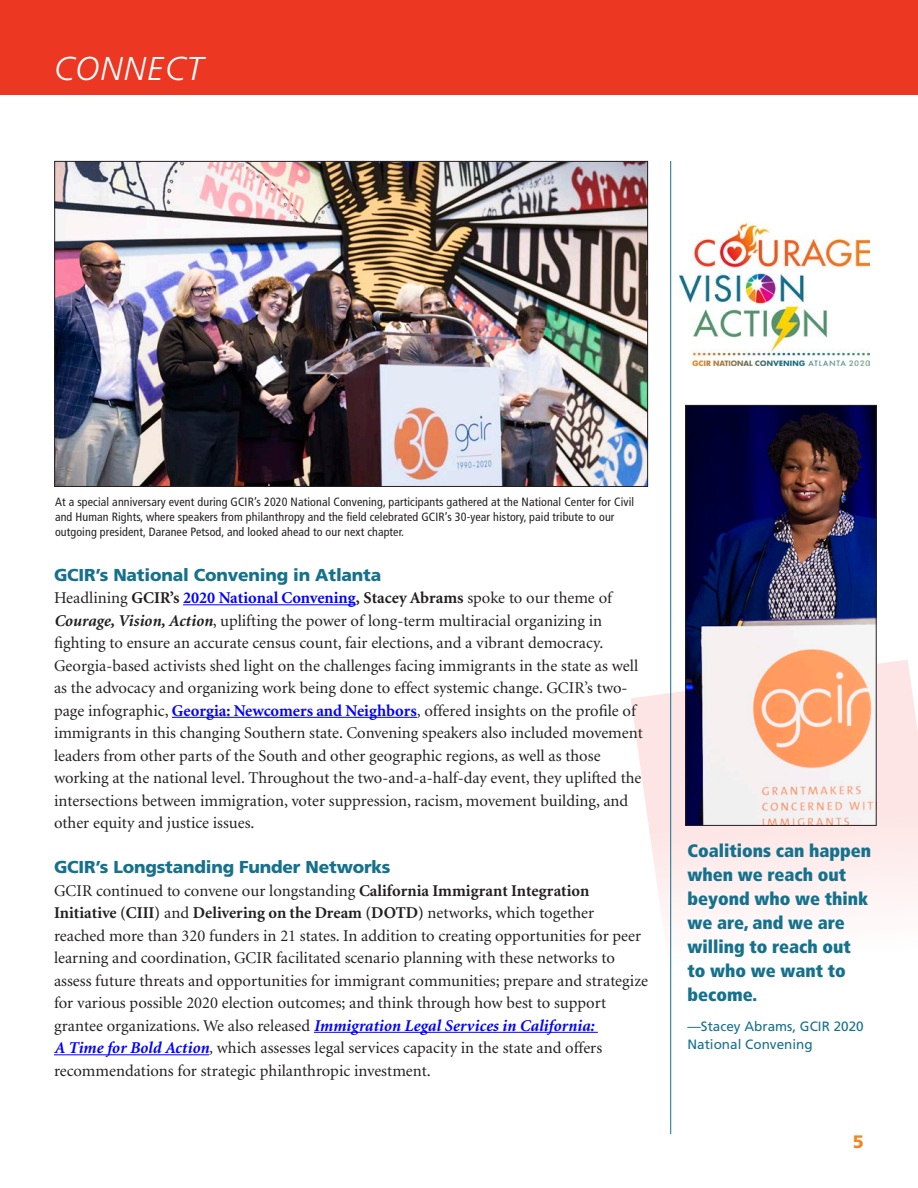
<style>
.page{position:relative;width:918px;height:1188px;background:#fff}
.page>*{position:absolute;margin:0;border:0;box-sizing:border-box;transform-origin:0 0}
.t1{font:italic 300 33px "Frutiger";letter-spacing:.04em;color:#fff}
.List_Paragraph{font:900 condensed 18px/24px "Frutiger";color:#15718c}
.t2{font:900 18px "Frutiger";color:#f58420}
.Paragraph_Style_1{font:900 17.25px "Frutiger";letter-spacing:-.01em;color:#15718c}
.Paragraph_Style_1-2{font:16.5px/22.5px "Minion";color:#231f20}
.t3{font:13.5px/18px "Frutiger";color:#15718c}
.t4{font:condensed 12px/15px "Frutiger";letter-spacing:.01em;color:#231f20}
.s1{font-weight:700}
.s2{font-weight:700;color:#00f}
.s3{font-weight:700;font-style:italic}
.s4{font-style:italic}
.s5{font-weight:700;font-style:italic;color:#00f}
</style>
<div class="page">
<svg style="left:631px;top:660px;width:287px;height:332px"></svg>
<hr style="left:183px;top:604px;width:173px;height:1px;background:#00f">
<hr style="left:172px;top:717px;width:245px;height:1px;background:#00f">
<hr style="left:314px;top:1032px;width:284px;height:1px;background:#00f">
<hr style="left:54px;top:1054px;width:155px;height:1px;background:#00f">
<img style="left:56px;top:163px;width:590px;height:322px">
<img style="left:679px;top:222px;width:191px;height:144px">
<div style="left:0;top:0;width:918px;height:95px;background:#ec3723"></div>
<hr style="left:670px;top:161px;width:1px;height:973px;background:#15718c">
<img style="left:687px;top:407px;width:188px;height:417px">
<div style="left:685px;top:405px;width:192px;height:421px;border:1px solid #231f20"></div>
<p class="t1" style="left:54px;top:50px;width:151px">CONNECT</p>
<p class="t4" style="left:55px;top:494px;width:581px">At a special anniversary event during GCIR’s 2020 National Convening, participants gathered at the National Center for Civil and Human Rights, where speakers from philanthropy and the field celebrated GCIR’s 30-year history, paid tribute to our outgoing president, Daranee Petsod, and looked ahead to our next chapter.</p>
<p class="Paragraph_Style_1" style="left:54px;top:564px;width:329px">GCIR’s National Convening in Atlanta</p>
<p class="Paragraph_Style_1-2" style="left:54px;top:587px;width:590px">Headlining <span class="s1">GCIR’s</span> <span class="s2">2020 National Convening</span><span class="s1">, Stacey Abrams</span> spoke to our theme of <span class="s3">Courage, Vision, Action</span>, uplifting the power of long-term multiracial organizing in fighting to ensure an accurate census count, fair elections, and a vibrant democracy.<br>Georgia-based activists shed light on the challenges facing immigrants in the state as well as the advocacy and organizing work being done to effect systemic change. GCIR’s two&shy;page infographic, <span class="s2">Georgia: Newcomers and Neighbors</span><span class="s4">,</span> offered insights on the profile of immigrants in this changing Southern state. Convening speakers also included movement leaders from other parts of the South and other geographic regions, as well as those working at the national level. Throughout the two-and-a-half-day event, they uplifted the intersections between immigration, voter suppression, racism, movement building, and other equity and justice issues.</p>
<p class="Paragraph_Style_1" style="left:54px;top:857px;width:338px">GCIR’s Longstanding Funder Networks</p>
<p class="Paragraph_Style_1-2" style="left:54px;top:880px;width:595px">GCIR continued to convene our longstanding <span class="s1">California Immigrant Integration Initiative (CIII)</span> and <span class="s1">Delivering on the Dream (DOTD)</span> networks, which together reached more than 320 funders in 21 states. In addition to creating opportunities for peer learning and coordination, GCIR facilitated scenario planning with these networks to assess future threats and opportunities for immigrant communities; prepare and strategize for various possible 2020 election outcomes; and think through how best to support grantee organizations. We also released <span class="s5">Immigration Legal Services in California:<br>A Time for Bold Action</span><span class="s4">,</span> which assesses legal services capacity in the state and offers recommendations for strategic philanthropic investment.</p>
<p class="List_Paragraph" style="left:687px;top:839px;width:185px">Coalitions can happen when we reach out beyond who we think we are, and we are willing to reach out to who we want to become.</p>
<p class="t3" style="left:687px;top:1017px;width:178px">—Stacey Abrams, GCIR 2020<br>National Convening</p>
<p class="t2" style="left:853px;top:1131px;width:13px">5</p>
</div>
